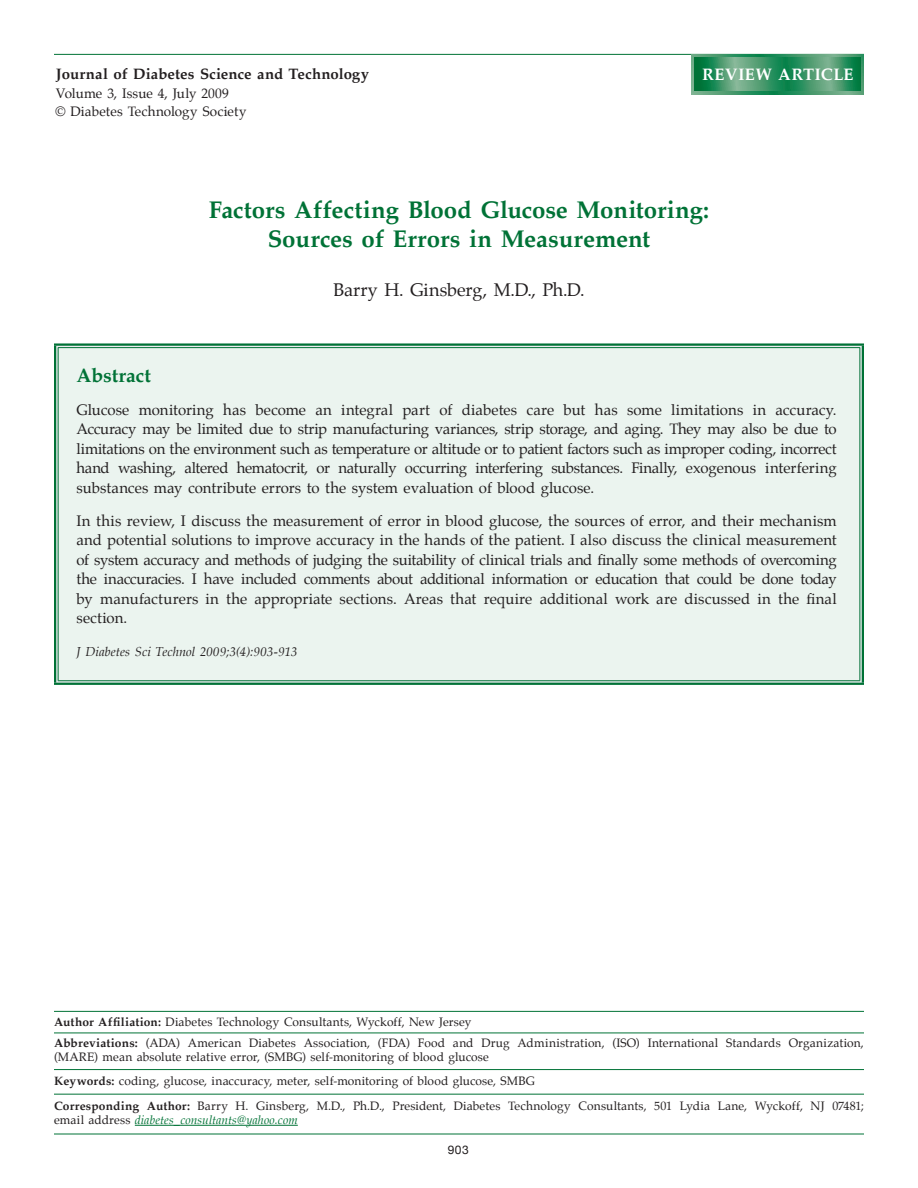
<style>
.page{position:relative;width:918px;height:1188px;background:#fff}
.page>*{position:absolute;margin:0;border:0;box-sizing:border-box;transform-origin:0 0}
.t1{font:700 24px "Palatino";color:#007236}
.Subheads{font:700 19.5px "Palatino";letter-spacing:-.005em;color:#007236}
.Authors-Names{font:18px "Palatino";letter-spacing:-.005em;color:#231f20}
.t2{font:700 16.5px "Palatino";letter-spacing:.025em;color:#fff}
.Subhead2{font:15px/19.5px "Palatino";letter-spacing:.005em;color:#231f20;text-align:justify}
.t3{font:700 15px "Palatino";letter-spacing:.005em;color:#231f20}
.t4{font:13.5px/18px "Palatino";letter-spacing:.005em;color:#231f20}
.Subhead2-2{font:italic 12.75px "Palatino";letter-spacing:.005em;color:#231f20}
.t5{font:12px/14.4px "Palatino";letter-spacing:.01em;color:#231f20}
.t6{font:12px "Helvetica Neue";color:#231f20}
.s1{font-weight:700}
.s2{font-style:italic;color:#007236}
</style>
<div class="page">
<hr style="left:54px;top:1134px;width:810px;height:1px;background:#007236">
<hr style="left:135px;top:1125px;width:163px;height:1px;background:#007236">
<hr style="left:54px;top:1011px;width:810px;height:1px;background:#007236">
<hr style="left:54px;top:1033px;width:810px;height:1px;background:#007236">
<hr style="left:54px;top:1069px;width:810px;height:1px;background:#007236">
<hr style="left:54px;top:1094px;width:810px;height:1px;background:#007236">
<div style="left:56px;top:346px;width:806px;height:337px;background:#ebf4ef"></div>
<div style="left:54px;top:343px;width:810px;height:5px;background:#ededf1"></div>
<svg style="left:56px;top:348px;width:2px;height:332px"></svg>
<svg style="left:860px;top:348px;width:2px;height:332px"></svg>
<svg style="left:56px;top:680px;width:806px;height:3px;background:#a2c6b6"></svg>
<hr style="left:54px;top:343px;width:810px;height:3px;background:#007236">
<hr style="left:58px;top:347px;width:802px;height:1px;background:#007236">
<hr style="left:54px;top:346px;width:2px;height:337px;background:#007236">
<hr style="left:58px;top:348px;width:1px;height:332px;background:#007236">
<hr style="left:859px;top:348px;width:1px;height:332px;background:#007236">
<hr style="left:862px;top:346px;width:2px;height:337px;background:#007236">
<hr style="left:58px;top:680px;width:802px;height:1px;background:#007236">
<hr style="left:54px;top:683px;width:810px;height:2px;background:#007236">
<hr style="left:54px;top:54px;width:810px;height:1px;background:#007236">
<svg style="left:691px;top:54px;width:173px;height:40px"></svg>
<svg style="left:694px;top:57px;width:167px;height:34px;background:#3c9567"></svg>
<p class="t3" style="left:56px;top:61px;width:315px">Journal of Diabetes Science and Technology</p>
<p class="t4" style="left:55px;top:85px;width:193px">Volume 3, Issue 4, July 2009<br>© Diabetes Technology Society</p>
<p class="t2" style="left:702px;top:60px;width:153px">REVIEW ARTICLE</p>
<p class="t1" style="left:209px;top:190px;width:502px">Factors Affecting Blood Glucose Monitoring:</p>
<p class="t1" style="left:268px;top:219px;width:384px">Sources of Errors in Measurement</p>
<p class="Authors-Names" style="left:333px;top:275px;width:253px">Barry H. Ginsberg, M.D., Ph.D.</p>
<p class="Subheads" style="left:76px;top:359px;width:76px">Abstract</p>
<p class="Subhead2" style="left:76px;top:400px;width:762px">Glucose monitoring has become an integral part of diabetes care but has some limitations in accuracy.<br>Accuracy may be limited due to strip manufacturing variances, strip storage, and aging. They may also be due to limitations on the environment such as temperature or altitude or to patient factors such as improper coding, incorrect hand washing, altered hematocrit, or naturally occurring interfering substances. Finally, exogenous interfering substances may contribute errors to the system evaluation of blood glucose.</p>
<p class="Subhead2" style="left:76px;top:511px;width:762px">In this review, I discuss the measurement of error in blood glucose, the sources of error, and their mechanism and potential solutions to improve accuracy in the hands of the patient. I also discuss the clinical measurement of system accuracy and methods of judging the suitability of clinical trials and finally some methods of overcoming the inaccuracies. I have included comments about additional information or education that could be done today by manufacturers in the appropriate sections. Areas that require additional work are discussed in the final section.</p>
<p class="Subhead2-2" style="left:76px;top:642px;width:223px">J Diabetes Sci Technol 2009;3(4):903-913</p>
<p class="t5" style="left:54px;top:1014px;width:419px"><span class="s1">Author Affiliation:</span> Diabetes Technology Consultants, Wyckoff, New Jersey</p>
<p class="t5" style="left:54px;top:1036px;width:811px"><span class="s1">Abbreviations:</span> (ADA) American Diabetes Association, (FDA) Food and Drug Administration, (ISO) International Standards Organization, (MARE) mean absolute relative error, (SMBG) self-monitoring of blood glucose</p>
<p class="t5" style="left:54px;top:1073px;width:482px"><span class="s1">Keywords:</span> coding, glucose, inaccuracy, meter, self-monitoring of blood glucose, SMBG</p>
<p class="t5" style="left:54px;top:1098px;width:811px"><span class="s1">Corresponding Author:</span> Barry H. Ginsberg, M.D., Ph.D., President, Diabetes Technology Consultants, 501 Lydia Lane, Wyckoff, NJ 07481; email address <span class="s2">diabetes_consultants@yahoo.com</span></p>
<p class="t6" style="left:448px;top:1143px;width:23px">903</p>
</div>
